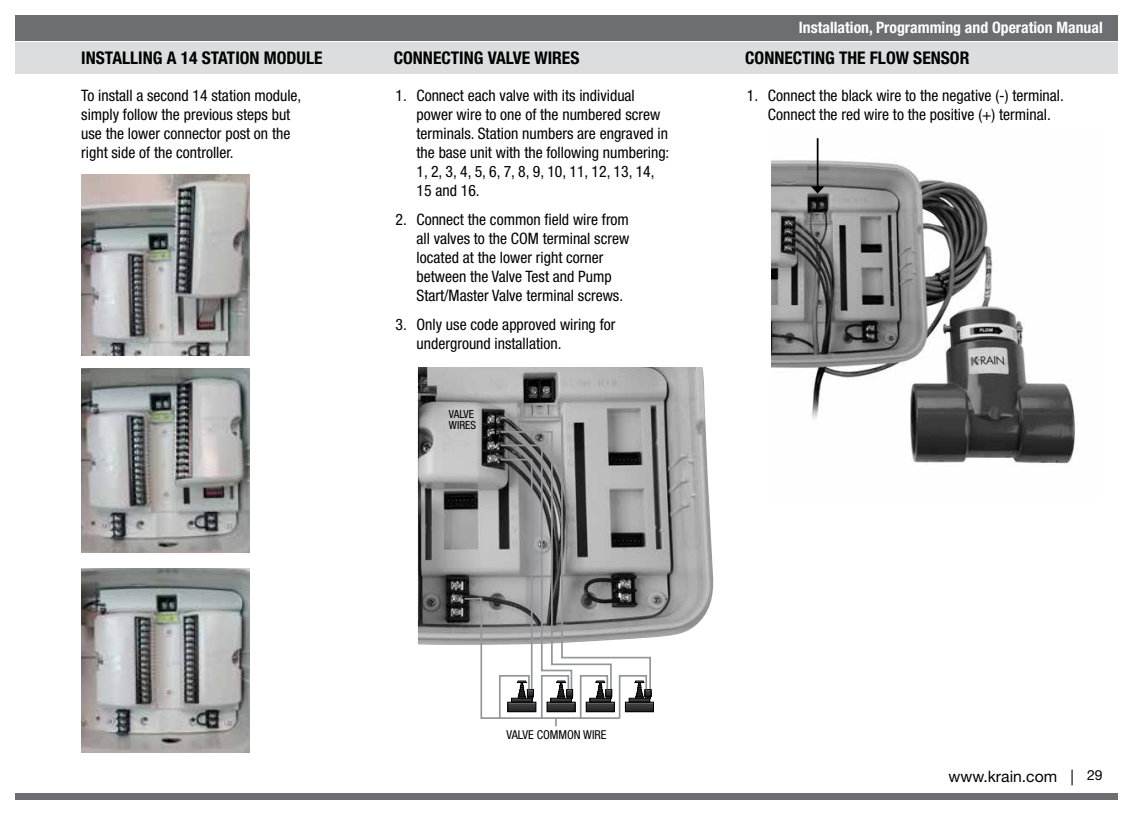
<style>
.page{position:relative;width:1134px;height:819px;background:#fff}
.page>*{position:absolute;margin:0;border:0;box-sizing:border-box;transform-origin:0 0}
.t1{font:700 condensed 17.5px "Helvetica Neue LT Std";color:#000}
.t2{font:condensed 15.75px/18.9px "Helvetica Neue LT Std";color:#000}
.t3{font:700 condensed 15.75px "Helvetica Neue LT Std";color:#fff}
.t4{font:15.75px "Helvetica Neue LT Std";color:#000}
.t5{font:condensed 12.25px "Helvetica Neue LT Std";color:#000}
.t6{font:condensed 11.2px/11.2px "Helvetica Neue LT Std";color:#000}
.s1{font-size:14px}
</style>
<div class="page">
<div style="left:16px;top:16px;width:1102px;height:25px;background:#6d6e71"></div>
<div style="left:16px;top:794px;width:1102px;height:6px;background:#6d6e71"></div>
<div style="left:16px;top:42px;width:1102px;height:32px;background:#dcddde"></div>
<img style="left:418px;top:367px;width:296px;height:278px">
<svg style="left:499px;top:416px;width:153px;height:276px;background:#888"></svg>
<div style="left:625px;top:702px;width:29px;height:10px;background:#363436"></div>
<div style="left:625px;top:702px;width:29px;height:10px;border:1px solid #000"></div>
<svg style="left:465px;top:597px;width:186px;height:129px"></svg>
<svg style="left:491px;top:414px;width:9px;height:32px"></svg>
<img style="left:771px;top:138px;width:304px;height:326px">
<hr style="left:817px;top:138px;width:2px;height:49px;background:#000">
<svg style="left:811px;top:186px;width:13px;height:8px"></svg>
<img style="left:81px;top:174px;width:168px;height:182px">
<img style="left:81px;top:369px;width:168px;height:183px">
<img style="left:81px;top:568px;width:168px;height:184px">
<p class="t3" style="left:799px;top:18px;width:305px">Installation, Programming and Operation Manual</p>
<p class="t1" style="left:81px;top:48px;width:243px">INSTALLING A 14 STATION MODULE</p>
<p class="t1" style="left:745px;top:48px;width:226px">CONNECTING THE FLOW SENSOR</p>
<p class="t2" style="left:81px;top:86px;width:222px">To install a second 14 station module, simply follow the previous steps but use the lower connector post on the right side of the controller.</p>
<p class="t1" style="left:394px;top:48px;width:187px">CONNECTING VALVE WIRES</p>
<p class="t2" style="left:417px;top:86px;width:254px;text-indent:-21px">1. Connect each valve with its individual power wire to one of the numbered screw terminals. Station numbers are engraved in the base unit with the following numbering:<br>1, 2, 3, 4, 5, 6, 7, 8, 9, 10, 11, 12, 13, 14, 15 and 16.</p>
<p class="t2" style="left:417px;top:210px;width:214px;text-indent:-21px">2. Connect the common field wire from all valves to the COM terminal screw located at the lower right corner between the Valve Test and Pump Start/Master Valve terminal screws.</p>
<p class="t2" style="left:417px;top:315px;width:200px;text-indent:-21px">3. Only use code approved wiring for underground installation.</p>
<p class="t2" style="left:747px;top:86px;width:318px;text-align:center">1. Connect the black wire to the negative (-) terminal.<br>Connect the red wire to the positive (+) terminal.</p>
<p class="t6" style="left:449px;top:408px;width:29px">VALVE<br>WIRES</p>
<p class="t5" style="left:507px;top:728px;width:102px">VALVE COMMON WIRE</p>
<p class="t4" style="left:948px;top:767px;width:156px">www.krain.com | <span class="s1">29</span></p>
</div>
